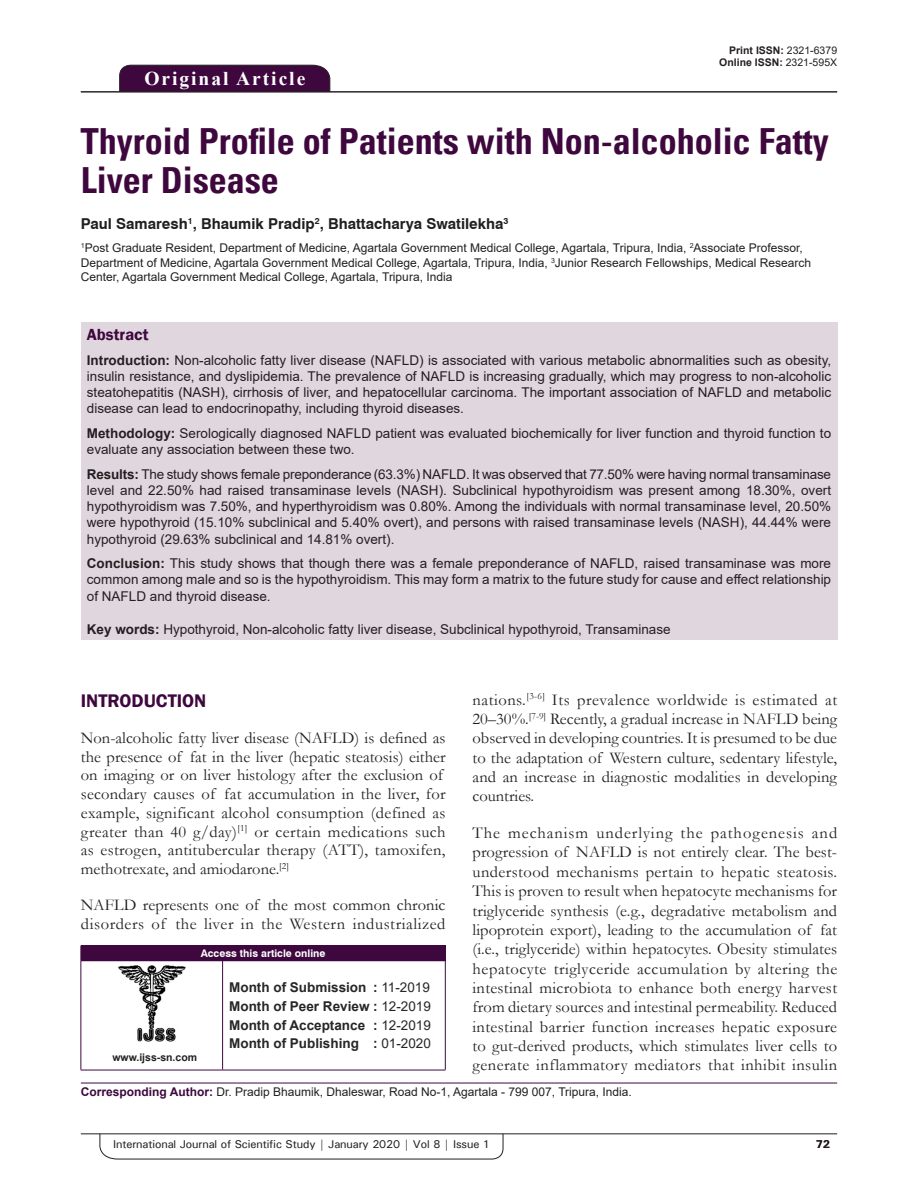
<style>
.page{position:relative;width:918px;height:1188px;background:#fff}
.page>*{position:absolute;margin:0;border:0;box-sizing:border-box;transform-origin:0 0}
.AT{font:700 condensed 36px/39px "Univers";color:#3e083e}
.AH{font:700 19.5px "Times New Roman";letter-spacing:.1em;color:#fff}
.t1{font:600 18.75px "Franklin Gothic";color:#3e083e}
.TX{font:16.5px/19.4px "Garamond";letter-spacing:.01em;color:#231f20;text-align:justify}
.ABSH{font:600 16.5px "Franklin Gothic";color:#3e083e}
.AU{font:700 15px "Swiss 721 BT";color:#231f20}
.ABS{font:13.5px/16.2px "Arial";color:#231f20;text-align:justify}
.HIS{font:700 13.5px/18.8px "Arial";color:#282526;text-align:justify}
.KWD{font:13.5px "Arial";color:#231f20}
.AFF{font:12px/14.4px "Arial";color:#231f20}
.ADD{font:12px "Arial";color:#231f20}
.RF{font:500 11.25px "Univers";letter-spacing:-.01em;color:#231f20}
.t2{font:700 11.25px "Univers";color:#231f20}
.DOI{font:700 10.5px "Arial";color:#231f20}
.AAO{font:700 10.5px "Swiss 721 BT";color:#fff}
.Web{font:700 10.5px "Arial";color:#231f20}
.s1{font-weight:400}
.s2{font-weight:700}
.s3{font-weight:700;color:#3e083e}
</style>
<div class="page">
<hr style="left:81px;top:1134px;width:756px;height:1px;background:#231f20">
<svg style="left:100px;top:1133px;width:403px;height:26px"></svg>
<div style="left:119px;top:65px;width:211px;height:26px;background:#3e083e"></div>
<hr style="left:81px;top:91px;width:756px;height:1px;background:#231f20">
<div style="left:81px;top:322px;width:756px;height:318px;background:#e0d7de"></div>
<div style="left:81px;top:946px;width:364px;height:15px;background:#3e083e"></div>
<svg style="left:445px;top:946px;width:1px;height:14px"></svg>
<hr style="left:81px;top:961px;width:1px;height:109px;background:#3e083e">
<hr style="left:223px;top:960px;width:223px;height:1px;background:#3e083e">
<hr style="left:222px;top:961px;width:1px;height:109px;background:#3e083e">
<hr style="left:445px;top:961px;width:1px;height:109px;background:#3e083e">
<hr style="left:223px;top:1070px;width:223px;height:1px;background:#3e083e">
<hr style="left:81px;top:1070px;width:142px;height:1px;background:#3e083e">
<img style="left:118px;top:965px;width:68px;height:76px">
<hr style="left:81px;top:1083px;width:756px;height:1px;background:#3e083e">
<p class="AH" style="left:144px;top:64px;width:162px">Original Article</p>
<p class="DOI" style="left:729px;top:42px;width:109px">Print ISSN: <span class="s1">2321-6379</span></p>
<p class="DOI" style="left:719px;top:55px;width:119px">Online ISSN: <span class="s1">2321-595X</span></p>
<p class="AT" style="left:81px;top:122px;width:750px">Thyroid Profile of Patients with Non-alcoholic Fatty<br>Liver Disease</p>
<p class="AU" style="left:81px;top:215px;width:429px">Paul Samaresh<sup>1</sup>, Bhaumik Pradip<sup>2</sup>, Bhattacharya Swatilekha<sup>3</sup></p>
<p class="AFF" style="left:81px;top:241px;width:732px"><sup>1</sup>Post Graduate Resident, Department of Medicine, Agartala Government Medical College, Agartala, Tripura, India, <sup>2</sup>Associate Professor,<br>Department of Medicine, Agartala Government Medical College, Agartala, Tripura, India, <sup>3</sup>Junior Research Fellowships, Medical Research<br>Center, Agartala Government Medical College, Agartala, Tripura, India</p>
<p class="ABSH" style="left:87px;top:324px;width:63px">Abstract</p>
<p class="ABS" style="left:87px;top:352px;width:746px"><span class="s2">Introduction:</span> Non-alcoholic fatty liver disease (NAFLD) is associated with various metabolic abnormalities such as obesity, insulin resistance, and dyslipidemia. The prevalence of NAFLD is increasing gradually, which may progress to non-alcoholic steatohepatitis (NASH), cirrhosis of liver, and hepatocellular carcinoma. The important association of NAFLD and metabolic disease can lead to endocrinopathy, including thyroid diseases.</p>
<p class="ABS" style="left:87px;top:425px;width:746px"><span class="s2">Methodology:</span> Serologically diagnosed NAFLD patient was evaluated biochemically for liver function and thyroid function to evaluate any association between these two.</p>
<p class="ABS" style="left:87px;top:466px;width:746px"><span class="s2">Results:</span> The study shows female preponderance (63.3%) NAFLD. It was observed that 77.50% were having normal transaminase level and 22.50% had raised transaminase levels (NASH). Subclinical hypothyroidism was present among 18.30%, overt hypothyroidism was 7.50%, and hyperthyroidism was 0.80%. Among the individuals with normal transaminase level, 20.50% were hypothyroid (15.10% subclinical and 5.40% overt), and persons with raised transaminase levels (NASH), 44.44% were hypothyroid (29.63% subclinical and 14.81% overt).</p>
<p class="ABS" style="left:87px;top:555px;width:746px"><span class="s2">Conclusion:</span> This study shows that though there was a female preponderance of NAFLD, raised transaminase was more common among male and so is the hypothyroidism. This may form a matrix to the future study for cause and effect relationship of NAFLD and thyroid disease.</p>
<p class="KWD" style="left:87px;top:620px;width:585px"><span class="s2">Key words:</span> Hypothyroid, Non-alcoholic fatty liver disease, Subclinical hypothyroid, Transaminase</p>
<p class="TX" style="left:473px;top:689px;width:366px">nations.<sup>[3-6]</sup> Its prevalence worldwide is estimated at 20–30%.<sup>[7-9]</sup> Recently, a gradual increase in NAFLD being observed in developing countries. It is presumed to be due to the adaptation of Western culture, sedentary lifestyle, and an increase in diagnostic modalities in developing countries.</p>
<p class="TX" style="left:473px;top:823px;width:366px">The mechanism underlying the pathogenesis and progression of NAFLD is not entirely clear. The best&shy;understood mechanisms pertain to hepatic steatosis.<br>This is proven to result when hepatocyte mechanisms for triglyceride synthesis (e.g., degradative metabolism and lipoprotein export), leading to the accumulation of fat (i.e., triglyceride) within hepatocytes. Obesity stimulates hepatocyte triglyceride accumulation by altering the intestinal microbiota to enhance both energy harvest from dietary sources and intestinal permeability. Reduced intestinal barrier function increases hepatic exposure to gut-derived products, which stimulates liver cells to generate inflammatory mediators that inhibit insulin</p>
<h1 class="t1" style="left:81px;top:689px;width:127px">INTRODUCTION</h1>
<p class="TX" style="left:81px;top:728px;width:366px;line-height:18.8px;text-align:left">Non-alcoholic fatty liver disease (NAFLD) is defined as the presence of fat in the liver (hepatic steatosis) either on imaging or on liver histology after the exclusion of secondary causes of fat accumulation in the liver, for example, significant alcohol consumption (defined as greater than 40 g/day)<sup>[1]</sup> or certain medications such as estrogen, antitubercular therapy (ATT), tamoxifen, methotrexate, and amiodarone.<sup>[2]</sup></p>
<p class="TX" style="left:81px;top:895px;width:366px;line-height:18.8px">NAFLD represents one of the most common chronic disorders of the liver in the Western industrialized</p>
<p class="AAO" style="left:201px;top:947px;width:126px">Access this article online</p>
<p class="HIS" style="left:229px;top:978px;width:203px">Month of Submission : <span class="s1">11-2019<br></span>Month of Peer Review : <span class="s1">12-2019<br></span>Month of Acceptance : <span class="s1">12-2019<br></span>Month of Publishing : <span class="s1">01-2020</span></p>
<p class="ADD" style="left:81px;top:1084px;width:553px"><span class="s3">Corresponding Author:</span> Dr. Pradip Bhaumik, Dhaleswar, Road No-1, Agartala - 799 007, Tripura, India.</p>
<p class="Web" style="left:112px;top:1050px;width:86px">www.ijss-sn.com</p>
<p class="RF" style="left:113px;top:1137px;width:378px">International Journal of Scientific Study | January 2020 | Vol 8 | Issue 1</p>
<p class="t2" style="left:816px;top:1137px;width:16px">72</p>
</div>
